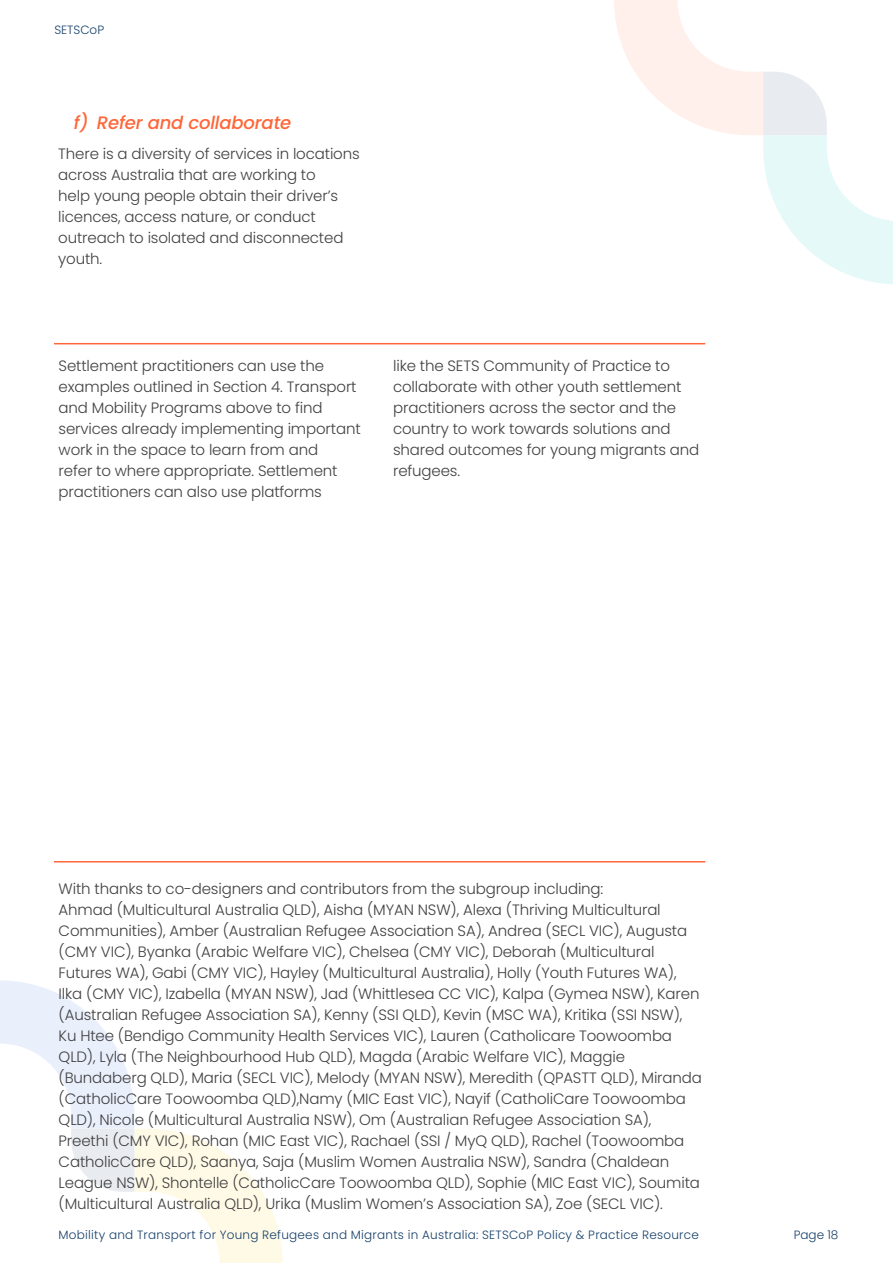
<style>
.page{position:relative;width:893px;height:1263px;background:#fff}
.page>*{position:absolute;margin:0;border:0;box-sizing:border-box;transform-origin:0 0}
.t1{font:italic 500 18px "Poppins";letter-spacing:-.01em;color:#ff6638}
.t2{font:300 15px/21px "Poppins";letter-spacing:-.01em;color:#414042}
.t3{font:300 12px "Poppins";letter-spacing:.02em;color:#174069}
.t4{font:300 12px "Poppins";color:#174069}
</style>
<div class="page">
<svg style="left:0;top:980px;width:283px;height:283px"></svg>
<svg style="left:614px;top:0;width:279px;height:284px"></svg>
<hr style="left:54px;top:343px;width:651px;height:1px;background:#ff6638">
<hr style="left:54px;top:861px;width:651px;height:1px;background:#ff6638">
<p class="t4" style="left:54px;top:23px;width:51px">SETSCoP</p>
<p class="t1" style="left:74px;top:113px;width:219px">f) Refer and collaborate</p>
<p class="t2" style="left:58px;top:144px;width:303px">There is a diversity of services in locations across Australia that are working to<br>help young people obtain their driver’s licences, access nature, or conduct outreach to isolated and disconnected youth.</p>
<p class="t2" style="left:59px;top:355px;width:304px">Settlement practitioners can use the examples outlined in Section 4. Transport and Mobility Programs above to find services already implementing important work in the space to learn from and<br>refer to where appropriate. Settlement practitioners can also use platforms</p>
<p class="t2" style="left:393px;top:355px;width:308px">like the SETS Community of Practice to collaborate with other youth settlement practitioners across the sector and the country to work towards solutions and shared outcomes for young migrants and refugees.</p>
<p class="t2" style="left:59px;top:878px;width:645px">With thanks to co-designers and contributors from the subgroup including:<br>Ahmad (Multicultural Australia QLD), Aisha (MYAN NSW), Alexa (Thriving Multicultural Communities), Amber (Australian Refugee Association SA), Andrea (SECL VIC), Augusta (CMY VIC), Byanka (Arabic Welfare VIC), Chelsea (CMY VIC), Deborah (Multicultural Futures WA), Gabi (CMY VIC), Hayley (Multicultural Australia), Holly (Youth Futures WA), Ilka (CMY VIC), Izabella (MYAN NSW), Jad (Whittlesea CC VIC), Kalpa (Gymea NSW), Karen (Australian Refugee Association SA), Kenny (SSI QLD), Kevin (MSC WA), Kritika (SSI NSW), Ku Htee (Bendigo Community Health Services VIC), Lauren (Catholicare Toowoomba QLD), Lyla (The Neighbourhood Hub QLD), Magda (Arabic Welfare VIC), Maggie (Bundaberg QLD), Maria (SECL VIC), Melody (MYAN NSW), Meredith (QPASTT QLD), Miranda (CatholicCare Toowoomba QLD),Namy (MIC East VIC), Nayif (CatholiCare Toowoomba QLD), Nicole (Multicultural Australia NSW), Om (Australian Refugee Association SA), Preethi (CMY VIC), Rohan (MIC East VIC), Rachael (SSI / MyQ QLD), Rachel (Toowoomba CatholicCare QLD), Saanya, Saja (Muslim Women Australia NSW), Sandra (Chaldean League NSW), Shontelle (CatholicCare Toowoomba QLD), Sophie (MIC East VIC), Soumita (Multicultural Australia QLD), Urika (Muslim Women’s Association SA), Zoe (SECL VIC).</p>
<p class="t3" style="left:59px;top:1227px;width:642px">Mobility and Transport for Young Refugees and Migrants in Australia: SETSCoP Policy &amp; Practice Resource</p>
<p class="t3" style="left:794px;top:1227px;width:46px">Page 18</p>
</div>
